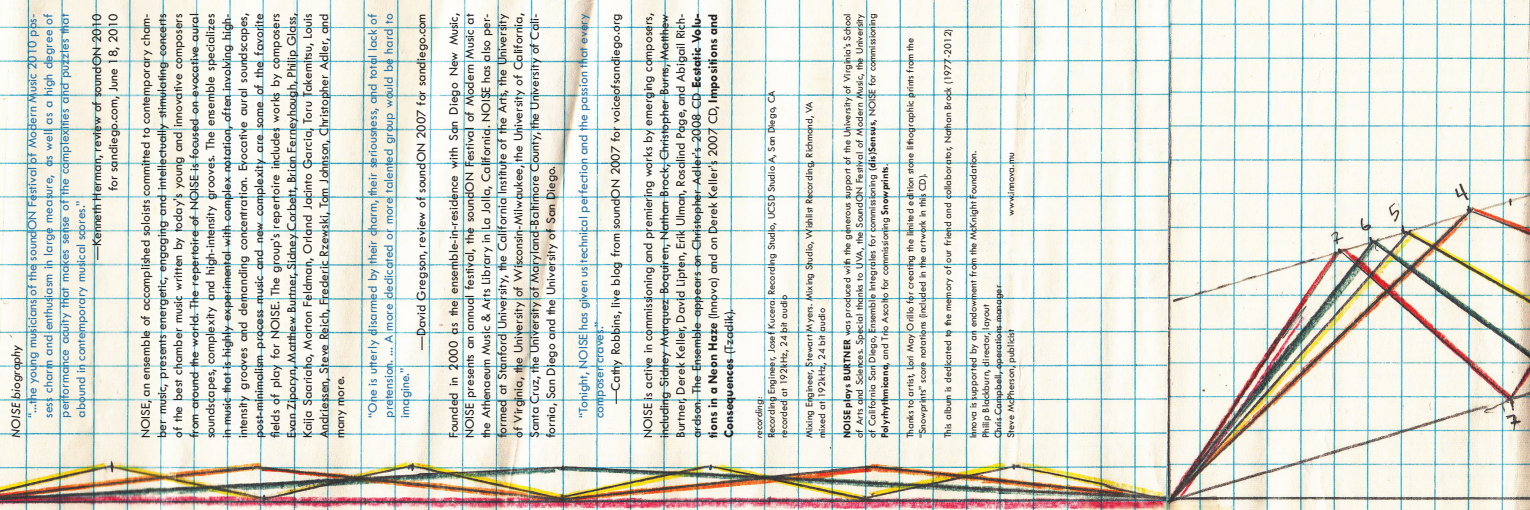
<style>
.page{position:relative;width:1530px;height:510px;background:#fff}
.page>*{position:absolute;margin:0;border:0;box-sizing:border-box;transform-origin:0 0}
.t1{font:13.5px/16.2px "Tw Cen";color:#231f20;text-align:justify}
.t2{font:13.5px/16.2px "Tw Cen";color:#2471a6;text-align:justify}
.t3{font:italic 13.5px "Tw Cen";color:#231f20}
.t4{font:10.5px/12.6px "Tw Cen";color:#231f20;text-align:justify}
.t5{font:italic 10.5px "Tw Cen";color:#231f20}
.s1{font-weight:700}
</style>
<div class="page">
<img style="left:0;top:0;width:1529px;height:510px">
<p class="t2" style="left:24px;top:418px;width:406px;rotate:-90deg">“...the young musicians of the soundON Festival of Modern Music 2010 pos&shy;sess charm and enthusiasm in large measure, as well as a high degree of performance acuity that makes sense of the complexities and puzzles that abound in contemporary musical scores.”</p>
<p class="t1" style="left:89px;top:260px;width:248px;rotate:-90deg">—Kenneth Herman, review of soundON 2010</p>
<p class="t1" style="left:105px;top:191px;width:179px;rotate:-90deg">for sandiego.com, June 18, 2010</p>
<p class="t1" style="left:137px;top:438px;width:426px;rotate:-90deg">NOISE, an ensemble of accomplished soloists committed to contemporary cham&shy;ber music, presents energetic, engaging and intellectually stimulating concerts of the best chamber music written by today’s young and innovative composers from around the world. The repertoire of NOISE is focused on evocative aural soundscapes, complexity and high-intensity grooves. The ensemble specializes in music that is highly experimental with complex notation, often involving high&shy;intensity grooves and demanding concentration. Evocative aural soundscapes, post-minimalism process music and new complexity are some of the favorite fields of play for NOISE. The group’s repertoire includes works by composers Evan Ziporyn, Matthew Burtner, Sidney Corbett, Brian Ferneyhough, Philip Glass, Kaija Saariaho, Morton Feldman, Orland Jacinto Garcia, Toru Takemitsu, Louis Andriessen, Steve Reich, Frederic Rzewski, Tom Johnson, Christopher Adler, and many more.</p>
<p class="t2" style="left:364px;top:418px;width:406px;rotate:-90deg">“One is utterly disarmed by their charm, their seriousness, and total lack of pretension. ... A more dedicated or more talented group would be hard to imagine.”</p>
<p class="t1" style="left:413px;top:350px;width:338px;rotate:-90deg">—David Gregson, review of soundON 2007 for sandiego.com</p>
<p class="t1" style="left:445px;top:438px;width:426px;rotate:-90deg">Founded in 2000 as the ensemble-in-residence with San Diego New Music, NOISE presents an annual festival, the soundON Festival of Modern Music at the Athenaeum Music &amp; Arts Library in La Jolla, California. NOISE has also per&shy;formed at Stanford University, the California Institute of the Arts, the University of Virginia, the University of Wisconsin-Milwaukee, the University of California, Santa Cruz, the University of Maryland-Baltimore County, the University of Cali&shy;fornia, San Diego and the University of San Diego.</p>
<p class="t2" style="left:575px;top:418px;width:406px;rotate:-90deg">“Tonight, NOISE has given us technical perfection and the passion that every composer craves.”</p>
<p class="t1" style="left:607px;top:404px;width:392px;rotate:-90deg">—Cathy Robbins, live blog from soundON 2007 for voiceofsandiego.org</p>
<p class="t1" style="left:640px;top:438px;width:426px;rotate:-90deg">NOISE is active in commissioning and premiering works by emerging composers, including Sidney Marquez Boquiren, Nathan Brock, Christopher Burns, Matthew Burtner, Derek Keller, David Lipten, Erik Ulman, Rosalind Page, and Abigail Rich&shy;ardson. The Ensemble appears on Christopher Adler’s 2008 CD <span class="s1">Ecstatic Volu&shy;tions in a Neon Haze</span> (Innova) and on Derek Keller’s 2007 CD, <span class="s1">Impositions and Consequences</span> (Tzadik).</p>
<p class="t3" style="left:8px;top:438px;width:95px;rotate:-90deg">NOISE biography</p>
<p class="t4" style="left:765px;top:438px;width:349px;rotate:-90deg">Recording Engineer, Josef Kucera. Recording Studio, UCSD Studio A, San Diego, CA</p>
<p class="t4" style="left:777px;top:438px;width:145px;rotate:-90deg">recorded at 192kHz, 24 bit audio</p>
<p class="t5" style="left:752px;top:438px;width:43px;rotate:-90deg">recording:</p>
<p class="t4" style="left:803px;top:438px;width:338px;rotate:-90deg">Mixing Engineer, Stewart Myers. Mixing Studio, Wishlist Recording, Richmond, VA</p>
<p class="t4" style="left:815px;top:438px;width:132px;rotate:-90deg">mixed at 192kHz, 24 bit audio</p>
<p class="t4" style="left:840px;top:438px;width:426px;rotate:-90deg"><span class="s1">NOISE plays BURTNER</span> was produced with the generous support of the University of Virginia’s School of Arts and Sciences. Special thanks to UVA, the SoundON Festival of Modern Music, the University of California San Diego, Ensemble Integrales for commissioning <span class="s1">(dis)Sensus</span>, NOISE for commissioning <span class="s1">Polyrhythmicana</span>, and Trio Ascolto for commissioning <span class="s1">Snowprints</span>.</p>
<p class="t4" style="left:903px;top:438px;width:401px;rotate:-90deg">Thanks to artist, Lori May Orillo for creating the limited edition stone lithographic prints from the</p>
<p class="t4" style="left:916px;top:438px;width:266px;rotate:-90deg">“Snowprints” score notations (included in the artwork in this CD).</p>
<p class="t4" style="left:941px;top:438px;width:411px;rotate:-90deg">This album is dedicated to the memory of our friend and collaborator, Nathan Brock (1977-2012)</p>
<p class="t4" style="left:966px;top:438px;width:289px;rotate:-90deg">Innova is supported by an endowment from the McKnight Foundation.</p>
<p class="t4" style="left:1004px;top:216px;width:65px;rotate:-90deg">www.innova.mu</p>
<p class="t4" style="left:992px;top:438px;width:155px;rotate:-90deg">Chris Campbell, operations manager</p>
<p class="t4" style="left:979px;top:438px;width:135px;rotate:-90deg">Philip Blackburn, director, layout</p>
<p class="t4" style="left:1004px;top:438px;width:110px;rotate:-90deg">Steve McPherson, publicist</p>
</div>
